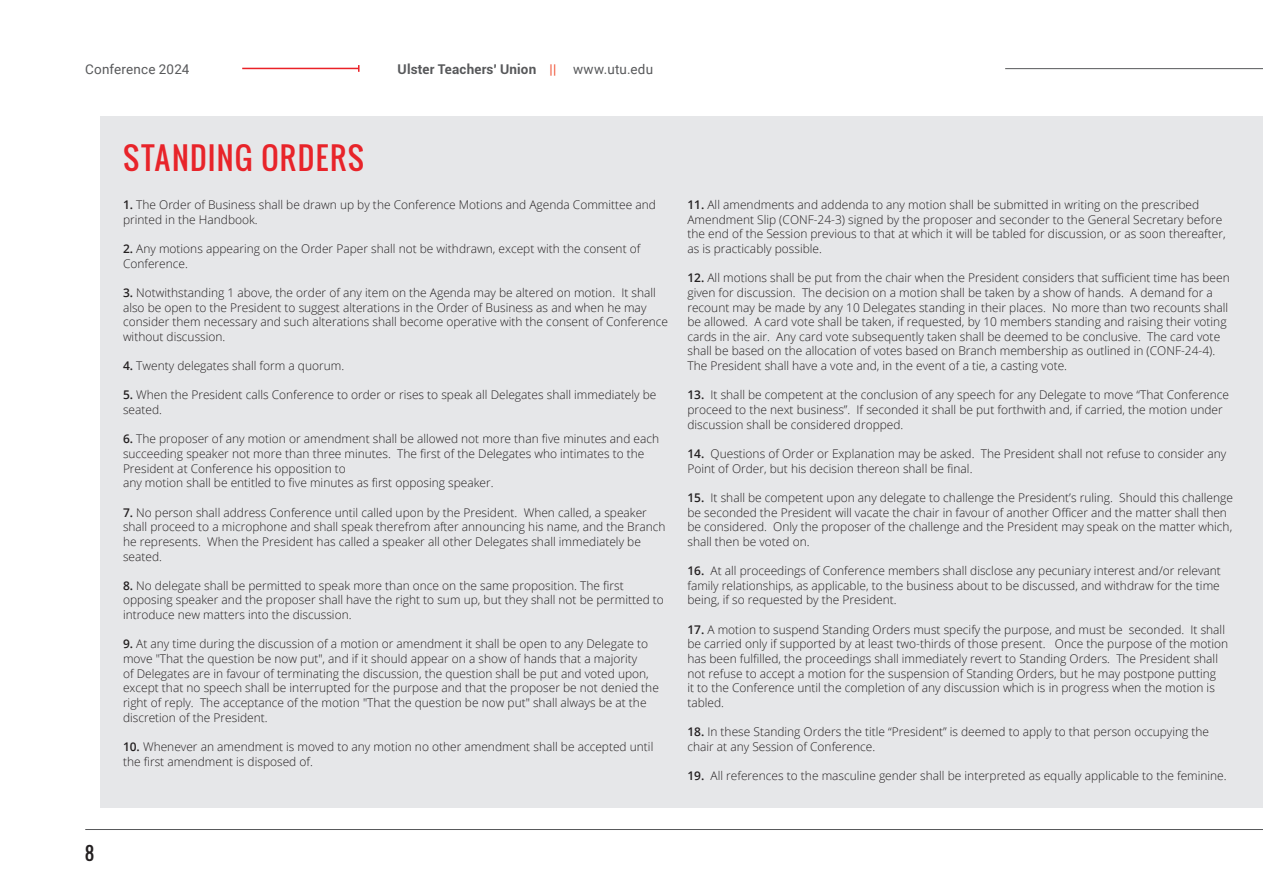
<style>
.page{position:relative;width:1263px;height:893px;background:#fff}
.page>*{position:absolute;margin:0;border:0;box-sizing:border-box;transform-origin:0 0}
.t1{font:30px "Oswald";letter-spacing:.04em;color:#e8242a}
.t2{font:18px "Oswald";color:#231f20}
.t3{font:700 13.5px "Roboto";letter-spacing:.015em;color:#57585a}
.t4{font:13.5px "Roboto";letter-spacing:.015em;color:#57585a}
.t5{font:300 12px/14.7px "Open Sans";color:#231f20}
.s1{font-weight:400;color:#ef4d2f}
.s2{font-weight:400}
.s3{font-weight:600}
</style>
<div class="page">
<div style="left:100px;top:117px;width:1163px;height:691px;background:#e6e7e9"></div>
<hr style="left:85px;top:829px;width:1178px;height:1px;background:#57585a">
<hr style="left:242px;top:68px;width:117px;height:1px;background:#ea2127">
<hr style="left:1005px;top:68px;width:258px;height:1px;background:#57585a">
<p class="t4" style="left:85px;top:60px;width:106px">Conference 2024</p>
<p class="t3" style="left:398px;top:59px;width:257px">Ulster Teachers' Union <span class="s1">||</span> <span class="s2">www.utu.edu</span></p>
<h2 class="t2" style="left:85px;top:839px;width:10px">8</h2>
<h1 class="t1" style="left:123px;top:136px;width:242px">STANDING ORDERS</h1>
<p class="t5" style="left:123px;top:197px;width:534px"><span class="s3">1.</span> The Order of Business shall be drawn up by the Conference Motions and Agenda Committee and printed in the Handbook.</p>
<p class="t5" style="left:123px;top:241px;width:519px"><span class="s3">2.</span> Any motions appearing on the Order Paper shall not be withdrawn, except with the consent of<br>Conference.</p>
<p class="t5" style="left:123px;top:285px;width:547px"><span class="s3">3.</span> Notwithstanding 1 above, the order of any item on the Agenda may be altered on motion. It shall also be open to the President to suggest alterations in the Order of Business as and when he may consider them necessary and such alterations shall become operative with the consent of Conference without discussion.</p>
<p class="t5" style="left:123px;top:358px;width:223px"><span class="s3">4.</span> Twenty delegates shall form a quorum.</p>
<p class="t5" style="left:123px;top:387px;width:535px"><span class="s3">5.</span> When the President calls Conference to order or rises to speak all Delegates shall immediately be seated.</p>
<p class="t5" style="left:123px;top:431px;width:538px"><span class="s3">6.</span> The proposer of any motion or amendment shall be allowed not more than five minutes and each succeeding speaker not more than three minutes. The first of the Delegates who intimates to the President at Conference his opposition to<br>any motion shall be entitled to five minutes as first opposing speaker.</p>
<p class="t5" style="left:123px;top:505px;width:544px"><span class="s3">7.</span> No person shall address Conference until called upon by the President. When called, a speaker shall proceed to a microphone and shall speak therefrom after announcing his name, and the Branch he represents. When the President has called a speaker all other Delegates shall immediately be seated.</p>
<p class="t5" style="left:123px;top:578px;width:542px"><span class="s3">8.</span> No delegate shall be permitted to speak more than once on the same proposition. The first opposing speaker and the proposer shall have the right to sum up, but they shall not be permitted to introduce new matters into the discussion.</p>
<p class="t5" style="left:123px;top:636px;width:537px"><span class="s3">9.</span> At any time during the discussion of a motion or amendment it shall be open to any Delegate to move "That the question be now put", and if it should appear on a show of hands that a majority<br>of Delegates are in favour of terminating the discussion, the question shall be put and voted upon, except that no speech shall be interrupted for the purpose and that the proposer be not denied the right of reply. The acceptance of the motion "That the question be now put" shall always be at the discretion of the President.</p>
<p class="t5" style="left:123px;top:739px;width:532px"><span class="s3">10.</span> Whenever an amendment is moved to any motion no other amendment shall be accepted until the first amendment is disposed of.</p>
<p class="t5" style="left:687px;top:197px;width:540px"><span class="s3">11.</span> All amendments and addenda to any motion shall be submitted in writing on the prescribed Amendment Slip (CONF-24-3) signed by the proposer and seconder to the General Secretary before the end of the Session previous to that at which it will be tabled for discussion, or as soon thereafter, as is practicably possible.</p>
<p class="t5" style="left:687px;top:270px;width:544px"><span class="s3">12.</span> All motions shall be put from the chair when the President considers that sufficient time has been given for discussion. The decision on a motion shall be taken by a show of hands. A demand for a recount may be made by any 10 Delegates standing in their places. No more than two recounts shall be allowed. A card vote shall be taken, if requested, by 10 members standing and raising their voting cards in the air. Any card vote subsequently taken shall be deemed to be conclusive. The card vote shall be based on the allocation of votes based on Branch membership as outlined in (CONF-24-4).<br>The President shall have a vote and, in the event of a tie, a casting vote.</p>
<p class="t5" style="left:687px;top:387px;width:543px"><span class="s3">13.</span> It shall be competent at the conclusion of any speech for any Delegate to move “That Conference proceed to the next business”. If seconded it shall be put forthwith and, if carried, the motion under discussion shall be considered dropped.</p>
<p class="t5" style="left:687px;top:446px;width:540px"><span class="s3">14.</span> Questions of Order or Explanation may be asked. The President shall not refuse to consider any<br>Point of Order, but his decision thereon shall be final.</p>
<p class="t5" style="left:687px;top:490px;width:547px"><span class="s3">15.</span> It shall be competent upon any delegate to challenge the President’s ruling. Should this challenge be seconded the President will vacate the chair in favour of another Officer and the matter shall then be considered. Only the proposer of the challenge and the President may speak on the matter which, shall then be voted on.</p>
<p class="t5" style="left:687px;top:563px;width:535px;text-align:justify"><span class="s3">16.</span> At all proceedings of Conference members shall disclose any pecuniary interest and/or relevant family relationships, as applicable, to the business about to be discussed, and withdraw for the time being, if so requested by the President.</p>
<p class="t5" style="left:687px;top:622px;width:542px"><span class="s3">17.</span> A motion to suspend Standing Orders must specify the purpose, and must be seconded. It shall be carried only if supported by at least two-thirds of those present. Once the purpose of the motion has been fulfilled, the proceedings shall immediately revert to Standing Orders. The President shall not refuse to accept a motion for the suspension of Standing Orders, but he may postpone putting<br>it to the Conference until the completion of any discussion which is in progress when the motion is tabled.</p>
<p class="t5" style="left:687px;top:724px;width:523px"><span class="s3">18.</span> In these Standing Orders the title “President” is deemed to apply to that person occupying the chair at any Session of Conference.</p>
<p class="t5" style="left:687px;top:768px;width:541px"><span class="s3">19.</span> All references to the masculine gender shall be interpreted as equally applicable to the feminine.</p>
</div>
